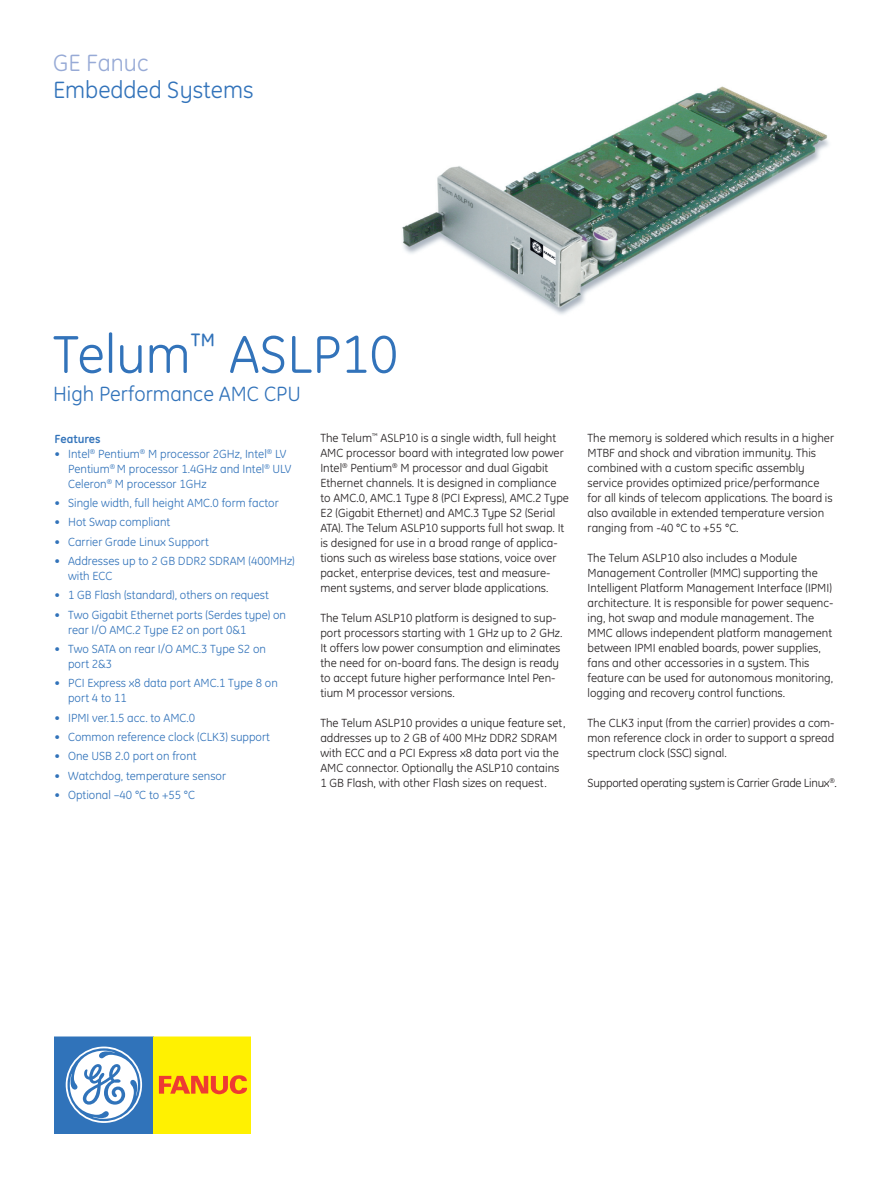
<style>
.page{position:relative;width:891px;height:1188px;background:#fff}
.page>*{position:absolute;margin:0;border:0;box-sizing:border-box;transform-origin:0 0}
.t1{font:54px "GE Inspira";color:#3273ba}
.t2{font:24px "GE Inspira";color:#3273ba}
.t3{font:24px "GE Inspira";color:#97aad6}
.t4{font:21px "GE Inspira";color:#3273ba}
.t5{font:12px/15px "GE Inspira";color:#231f20}
.t6{font:12px/15px "GE Inspira";color:#3273ba}
.t7{font:12px "GE Inspira";letter-spacing:-.025em;color:#231f20}
.t8{font:700 12px "GE Inspira";color:#3273ba}
</style>
<div class="page">
<img style="left:402px;top:86px;width:427px;height:229px">
<div style="left:54px;top:1037px;width:100px;height:97px;background:#3073ba"></div>
<svg style="left:66px;top:1047px;width:76px;height:76px"></svg>
<div style="left:154px;top:1036px;width:97px;height:98px;background:#fff101"></div>
<svg style="left:159px;top:1075px;width:88px;height:19px"></svg>
<h2 class="t3" style="left:53px;top:49px;width:97px">GE Fanuc</h2>
<h2 class="t2" style="left:53px;top:76px;width:202px">Embedded Systems</h2>
<h1 class="t1" style="left:53px;top:323px;width:347px">Telum<sup>™</sup> ASLP10</h1>
<h3 class="t4" style="left:53px;top:382px;width:249px">High Performance AMC CPU</h3>
<p class="t8" style="left:55px;top:431px;width:48px">Features</p>
<p class="t6" style="left:68px;top:446px;width:225px;text-indent:-14px">• Intel<sup>®</sup> Pentium<sup>®</sup> M processor 2GHz, Intel<sup>®</sup> LV<br>Pentium<sup>®</sup> M processor 1.4GHz and Intel<sup>®</sup> ULV<br>Celeron<sup>®</sup> M processor 1GHz</p>
<p class="t6" style="left:55px;top:495px;width:226px">• Single width, full height AMC.0 form factor</p>
<p class="t6" style="left:55px;top:515px;width:117px">• Hot Swap compliant</p>
<p class="t6" style="left:55px;top:534px;width:156px">• Carrier Grade Linux Support</p>
<p class="t6" style="left:68px;top:553px;width:228px;text-indent:-14px">• Addresses up to 2 GB DDR2 SDRAM (400MHz) with ECC</p>
<p class="t6" style="left:55px;top:588px;width:216px">• 1 GB Flash (standard), others on request</p>
<p class="t6" style="left:68px;top:607px;width:220px;text-indent:-14px">• Two Gigabit Ethernet ports (Serdes type) on rear I/O AMC.2 Type E2 on port 0&amp;1</p>
<p class="t6" style="left:68px;top:641px;width:199px;text-indent:-14px">• Two SATA on rear I/O AMC.3 Type S2 on port 2&amp;3</p>
<p class="t6" style="left:68px;top:676px;width:211px;text-indent:-14px">• PCI Express x8 data port AMC.1 Type 8 on port 4 to 11</p>
<p class="t6" style="left:55px;top:710px;width:142px">• IPMI ver.1.5 acc. to AMC.0</p>
<p class="t6" style="left:55px;top:729px;width:217px">• Common reference clock (CLK3) support</p>
<p class="t6" style="left:55px;top:749px;width:144px">• One USB 2.0 port on front</p>
<p class="t6" style="left:55px;top:768px;width:173px">• Watchdog, temperature sensor</p>
<p class="t6" style="left:55px;top:787px;width:142px">• Optional –40 °C to +55 °C</p>
<p class="t5" style="left:320px;top:431px;width:250px">The Telum<sup>™</sup> ASLP10 is a single width, full height AMC processor board with integrated low power Intel<sup>®</sup> Pentium<sup>®</sup> M processor and dual Gigabit Ethernet channels. It is designed in compliance to AMC.0, AMC.1 Type 8 (PCI Express), AMC.2 Type E2 (Gigabit Ethernet) and AMC.3 Type S2 (Serial ATA). The Telum ASLP10 supports full hot swap. It is designed for use in a broad range of applica&shy;tions such as wireless base stations, voice over packet, enterprise devices, test and measure&shy;ment systems, and server blade applications.</p>
<p class="t5" style="left:320px;top:611px;width:244px">The Telum ASLP10 platform is designed to sup&shy;port processors starting with 1 GHz up to 2 GHz.<br>It offers low power consumption and eliminates the need for on-board fans. The design is ready to accept future higher performance Intel Pen&shy;tium M processor versions.</p>
<p class="t5" style="left:320px;top:716px;width:247px">The Telum ASLP10 provides a unique feature set, addresses up to 2 GB of 400 MHz DDR2 SDRAM with ECC and a PCI Express x8 data port via the AMC connector. Optionally the ASLP10 contains 1 GB Flash, with other Flash sizes on request.</p>
<p class="t5" style="left:588px;top:431px;width:248px">The memory is soldered which results in a higher MTBF and shock and vibration immunity. This combined with a custom specific assembly service provides optimized price/performance for all kinds of telecom applications. The board is also available in extended temperature version ranging from -40 °C to +55 °C.</p>
<p class="t5" style="left:588px;top:551px;width:247px">The Telum ASLP10 also includes a Module Management Controller (MMC) supporting the Intelligent Platform Management Interface (IPMI) architecture. It is responsible for power sequenc&shy;ing, hot swap and module management. The MMC allows independent platform management between IPMI enabled boards, power supplies, fans and other accessories in a system. This feature can be used for autonomous monitoring, logging and recovery control functions.</p>
<p class="t5" style="left:588px;top:716px;width:249px;text-align:justify">The CLK3 input (from the carrier) provides a com&shy;mon reference clock in order to support a spread spectrum clock (SSC) signal.</p>
<p class="t7" style="left:588px;top:776px;width:251px">Supported operating system is Carrier Grade Linux<sup>®</sup>.</p>
</div>
